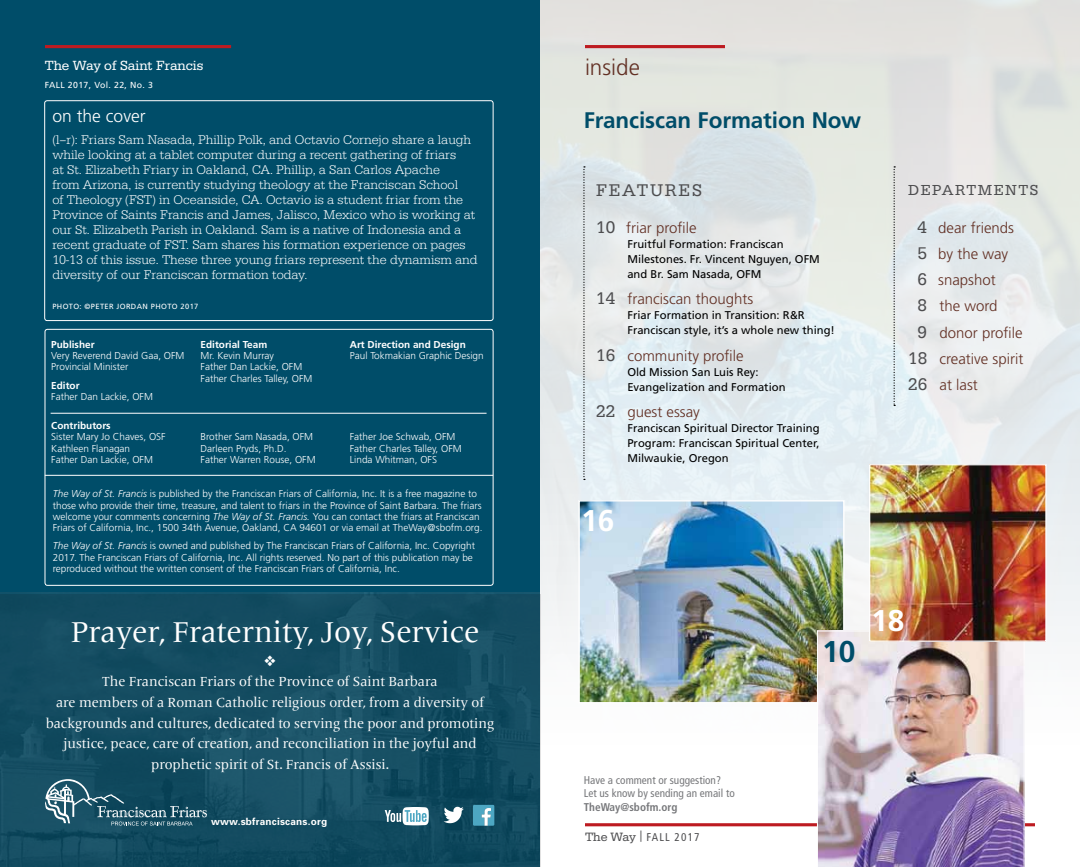
<style>
.page{position:relative;width:1080px;height:867px;background:#fff}
.page>*{position:absolute;margin:0;border:0;box-sizing:border-box;transform-origin:0 0}
.t1{font:30px "Frutiger Serif LT Pro";color:#fff}
.t2{font:700 30px "Frutiger";color:#fff}
.t3{font:700 30px "Frutiger";color:#004d69}
.t4{font:700 22.5px "Frutiger";letter-spacing:-.005em;color:#004d69}
.t5{font:300 22.5px "Frutiger";color:#622f23}
.t6{font:300 17.5px "Frutiger";color:#fff}
.t7{font:17.5px "Serifa";letter-spacing:.1em;color:#4d4d4f}
.t8{font:300 15px "Frutiger";color:#622f23}
.t9{font:15px "Serifa";letter-spacing:.1em;color:#4d4d4f}
.t10{font:13.75px/20.6px "Frutiger Serif LT Pro";color:#fff;text-align:center}
.t11{font:13.75px "Serifa";color:#fff}
.t12{font:300 13.12px/15px "Serifa";color:#fff}
.t13{font:11.25px/15px "Frutiger";color:#000}
.t14{font:condensed 11.25px/13.8px "Frutiger";color:#77787b}
.t15{font:700 condensed 11.25px "Frutiger";color:#77787b}
.t16{font:condensed 11.25px "Frutiger";letter-spacing:.1em;color:#4d4d4f}
.t17{font:300 10px/11.2px "Frutiger";color:#fff}
.t18{font:700 10px "Frutiger";color:#fff}
.t19{font:700 10px "Univers";letter-spacing:.02em;color:#fff}
.t20{font:8.75px "Frutiger";letter-spacing:.04em;color:#fff}
.t21{font:7.5px "Frutiger";letter-spacing:.05em;color:#fff}
.s1{font-style:italic}
.s2{font-family:"Serifa";font-weight:400;font-size:17.5px;color:#4d4d4f}
.s3{font-family:"Serifa";font-stretch:normal;font-size:12.5px}
</style>
<div class="page">
<div style="left:0;top:0;width:540px;height:866px;background:#004d69"></div>
<hr style="left:45px;top:45px;width:186px;height:3px;background:#bd1b21">
<div style="left:0;top:594px;width:541px;height:272px;background:#144c61"></div>
<div style="left:45px;top:100px;width:448px;height:220px;border:1px solid #fff;border-radius:2px"></div>
<div style="left:540px;top:0;width:540px;height:763px;background:linear-gradient(to bottom,#dbdfdd,#f8fbfe)"></div>
<svg style="left:45px;top:779px;width:162px;height:46px"></svg>
<hr style="left:585px;top:45px;width:140px;height:3px;background:#bd1b21">
<div style="left:45px;top:329px;width:448px;height:256px;border:1px solid #fff;border-radius:2px"></div>
<hr style="left:45px;top:475px;width:448px;height:1px;background:#fff">
<svg style="left:583px;top:166px;width:2px;height:314px"></svg>
<svg style="left:894px;top:166px;width:1px;height:240px"></svg>
<img style="left:580px;top:502px;width:263px;height:199px">
<div style="left:578px;top:500px;width:267px;height:203px;border:1px solid #fff"></div>
<img style="left:817px;top:630px;width:208px;height:236px">
<img style="left:871px;top:466px;width:174px;height:173px">
<div style="left:869px;top:464px;width:178px;height:177px;border:1px solid #fff"></div>
<svg style="left:385px;top:807px;width:44px;height:18px"></svg>
<svg style="left:444px;top:806px;width:20px;height:17px"></svg>
<svg style="left:473px;top:804px;width:21px;height:21px"></svg>
<hr style="left:51px;top:413px;width:436px;height:1px;background:#fff">
<h3 class="t11" style="left:45px;top:58px;width:160px">The Way of Saint Francis</h3>
<p class="t20" style="left:45px;top:80px;width:110px">FALL 2017, Vol. 22, No. 3</p>
<h3 class="t6" style="left:52px;top:105px;width:95px">on the cover</h3>
<p class="t12" style="left:52px;top:132px;width:427px">(l–r): Friars Sam Nasada, Phillip Polk, and Octavio Cornejo share a laugh while looking at a tablet computer during a recent gathering of friars<br>at St. Elizabeth Friary in Oakland, CA. Phillip, a San Carlos Apache<br>from Arizona, is currently studying theology at the Franciscan School<br>of Theology (FST) in Oceanside, CA. Octavio is a student friar from the Province of Saints Francis and James, Jalisco, Mexico who is working at our St. Elizabeth Parish in Oakland. Sam is a native of Indonesia and a recent graduate of FST. Sam shares his formation experience on pages 10-13 of this issue. These three young friars represent the dynamism and diversity of our Franciscan formation today.</p>
<p class="t21" style="left:52px;top:302px;width:148px">PHOTO: ©PETER JORDAN PHOTO 2017</p>
<p class="t18" style="left:51px;top:338px;width:45px">Publisher</p>
<p class="t17" style="left:51px;top:350px;width:135px">Very Reverend David Gaa, OFM<br>Provincial Minister</p>
<p class="t18" style="left:51px;top:379px;width:30px">Editor</p>
<p class="t17" style="left:51px;top:391px;width:103px">Father Dan Lackie, OFM</p>
<p class="t18" style="left:201px;top:338px;width:68px">Editorial Team</p>
<p class="t17" style="left:201px;top:350px;width:113px">Mr. Kevin Murray<br>Father Dan Lackie, OFM<br>Father Charles Talley, OFM</p>
<p class="t18" style="left:350px;top:338px;width:117px">Art Direction and Design</p>
<p class="t17" style="left:350px;top:350px;width:135px">Paul Tokmakian Graphic Design</p>
<p class="t18" style="left:51px;top:419px;width:61px">Contributors</p>
<p class="t17" style="left:51px;top:431px;width:116px">Sister Mary Jo Chaves, OSF<br>Kathleen Flanagan<br>Father Dan Lackie, OFM</p>
<p class="t17" style="left:201px;top:431px;width:117px">Brother Sam Nasada, OFM<br>Darleen Pryds, Ph.D.<br>Father Warren Rouse, OFM</p>
<p class="t17" style="left:350px;top:431px;width:113px">Father Joe Schwab, OFM<br>Father Charles Talley, OFM<br>Linda Whitman, OFS</p>
<p class="t17" style="left:53px;top:488px;width:431px"><span class="s1">The Way of St. Francis</span> is published by the Franciscan Friars of California, Inc. It is a free magazine to those who provide their time, treasure, and talent to friars in the Province of Saint Barbara. The friars welcome your comments concerning <span class="s1">The Way of St. Francis.</span> You can contact the friars at Franciscan Friars of California, Inc., 1500 34th Avenue, Oakland, CA 94601 or via email at TheWay@sbofm.org.</p>
<p class="t17" style="left:53px;top:540px;width:424px"><span class="s1">The Way of St. Francis</span> is owned and published by The Franciscan Friars of California, Inc. Copyright<br>2017. The Franciscan Friars of California, Inc. All rights reserved. No part of this publication may be reproduced without the written consent of the Franciscan Friars of California, Inc.</p>
<h1 class="t1" style="left:71px;top:614px;width:410px">Prayer, Fraternity, Joy, Service</h1>
<p class="t10" style="left:46px;top:671px;width:450px">The Franciscan Friars of the Province of Saint Barbara<br>are members of a Roman Catholic religious order, from a diversity of backgrounds and cultures, dedicated to serving the poor and promoting justice, peace, care of creation, and reconciliation in the joyful and prophetic spirit of St. Francis of Assisi.</p>
<p class="t19" style="left:211px;top:814px;width:118px">www.sbfranciscans.org</p>
<h2 class="t5" style="left:585px;top:54px;width:57px">inside</h2>
<h2 class="t4" style="left:584px;top:107px;width:279px">Franciscan Formation Now</h2>
<h3 class="t7" style="left:596px;top:180px;width:107px">FEATURES</h3>
<h3 class="t8" style="left:596px;top:219px;width:102px"><span class="s2">10</span> friar profile</h3>
<p class="t13" style="left:627px;top:237px;width:194px">Fruitful Formation: Franciscan<br>Milestones. Fr. Vincent Nguyen, OFM and Br. Sam Nasada, OFM</p>
<h3 class="t8" style="left:596px;top:290px;width:159px"><span class="s2">14</span> franciscan thoughts</h3>
<p class="t13" style="left:627px;top:308px;width:209px">Friar Formation in Transition: R&amp;R<br>Franciscan style, it’s a whole new thing!</p>
<h3 class="t8" style="left:596px;top:347px;width:149px"><span class="s2">16</span> community profile</h3>
<p class="t13" style="left:627px;top:364px;width:160px">Old Mission San Luis Rey:<br>Evangelization and Formation</p>
<h3 class="t8" style="left:596px;top:403px;width:105px"><span class="s2">22</span> guest essay</h3>
<p class="t13" style="left:627px;top:420px;width:194px;text-align:justify">Franciscan Spiritual Director Training Program: Franciscan Spiritual Center, Milwaukie, Oregon</p>
<h1 class="t2" style="left:581px;top:502px;width:35px">16</h1>
<h3 class="t9" style="left:908px;top:182px;width:132px">DEPARTMENTS</h3>
<h3 class="t8" style="left:917px;top:219px;width:98px"><span class="s2">4</span> dear friends</h3>
<h3 class="t8" style="left:917px;top:245px;width:92px"><span class="s2">5</span> by the way</h3>
<h3 class="t8" style="left:917px;top:271px;width:80px"><span class="s2">6</span> snapshot</h3>
<h3 class="t8" style="left:917px;top:298px;width:82px"><span class="s2">8</span> the word</h3>
<h3 class="t8" style="left:917px;top:324px;width:107px"><span class="s2">9</span> donor profile</h3>
<h3 class="t8" style="left:908px;top:350px;width:117px"><span class="s2">18</span> creative spirit</h3>
<h3 class="t8" style="left:908px;top:376px;width:71px"><span class="s2">26</span> at last</h3>
<h1 class="t3" style="left:822px;top:634px;width:35px">10</h1>
<h1 class="t2" style="left:871px;top:603px;width:35px">18</h1>
<p class="t14" style="left:584px;top:772px;width:152px">Have a comment or suggestion?<br>Let us know by sending an email to</p>
<p class="t15" style="left:584px;top:800px;width:95px">TheWay@sbofm.org</p>
<p class="t16" style="left:585px;top:830px;width:116px"><span class="s3">The Way</span> | FALL 2017</p>
</div>
